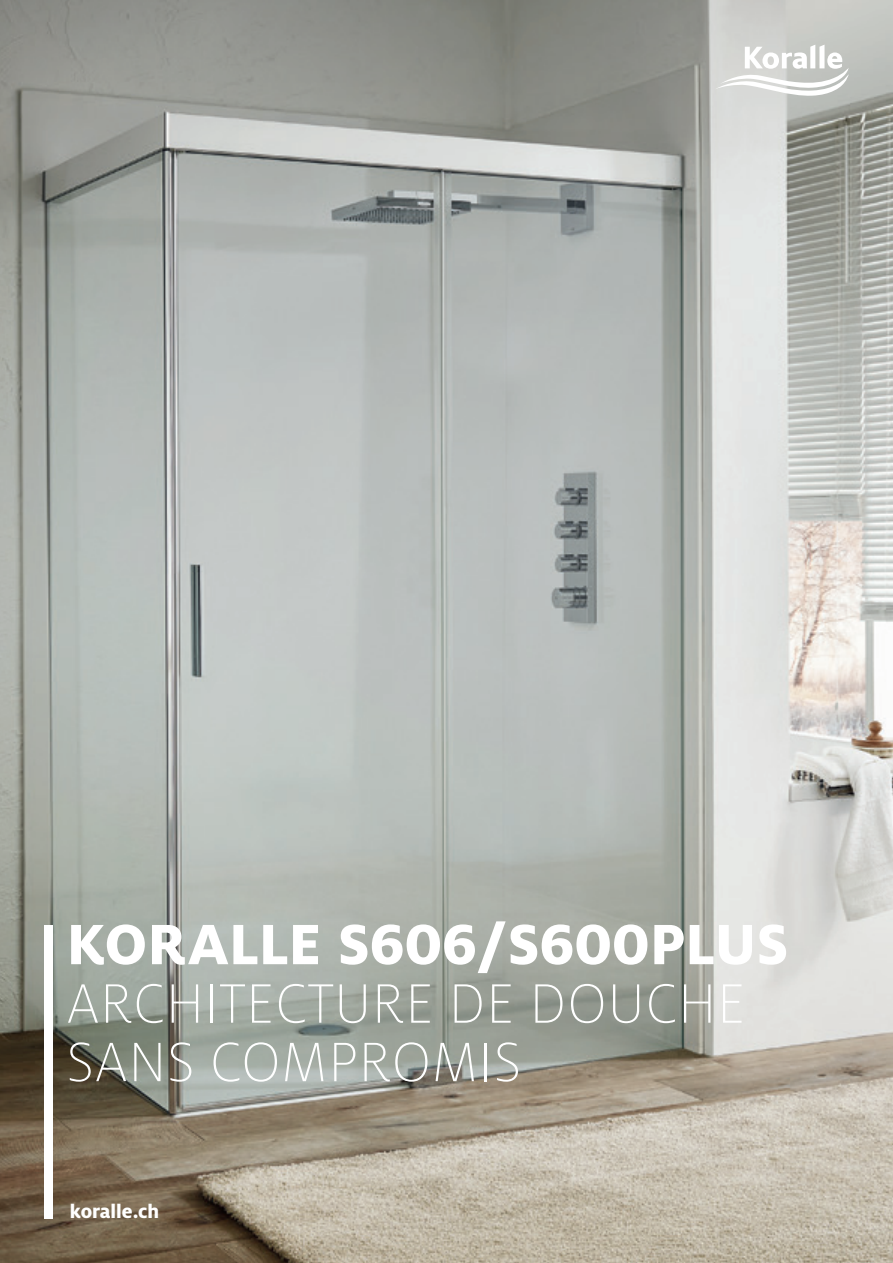
<style>
.page{position:relative;width:893px;height:1263px;background:#fff}
.page>*{position:absolute;margin:0;border:0;box-sizing:border-box;transform-origin:0 0}
.t1{font:800 63px "Milo OT";letter-spacing:-.005em;color:#fff}
.t2{font:300 expanded 61.5px/58.5px "Milo OT";letter-spacing:.01em;color:#fff}
.t3{font:800 21px "Milo OT";color:#fff}
</style>
<div class="page">
<img style="left:0;top:0;width:893px;height:1263px">
<div style="left:45px;top:925px;width:8px;height:293px;background:#fff"></div>
<svg style="left:715px;top:45px;width:134px;height:51px"></svg>
<p class="t1" style="left:66px;top:908px;width:723px">KORALLE S606/S600PLUS</p>
<p class="t2" style="left:66px;top:975px;width:680px">ARCHITECTURE DE DOUCHE<br>SANS COMPROMIS</p>
<p class="t3" style="left:70px;top:1200px;width:91px">koralle.ch</p>
</div>
